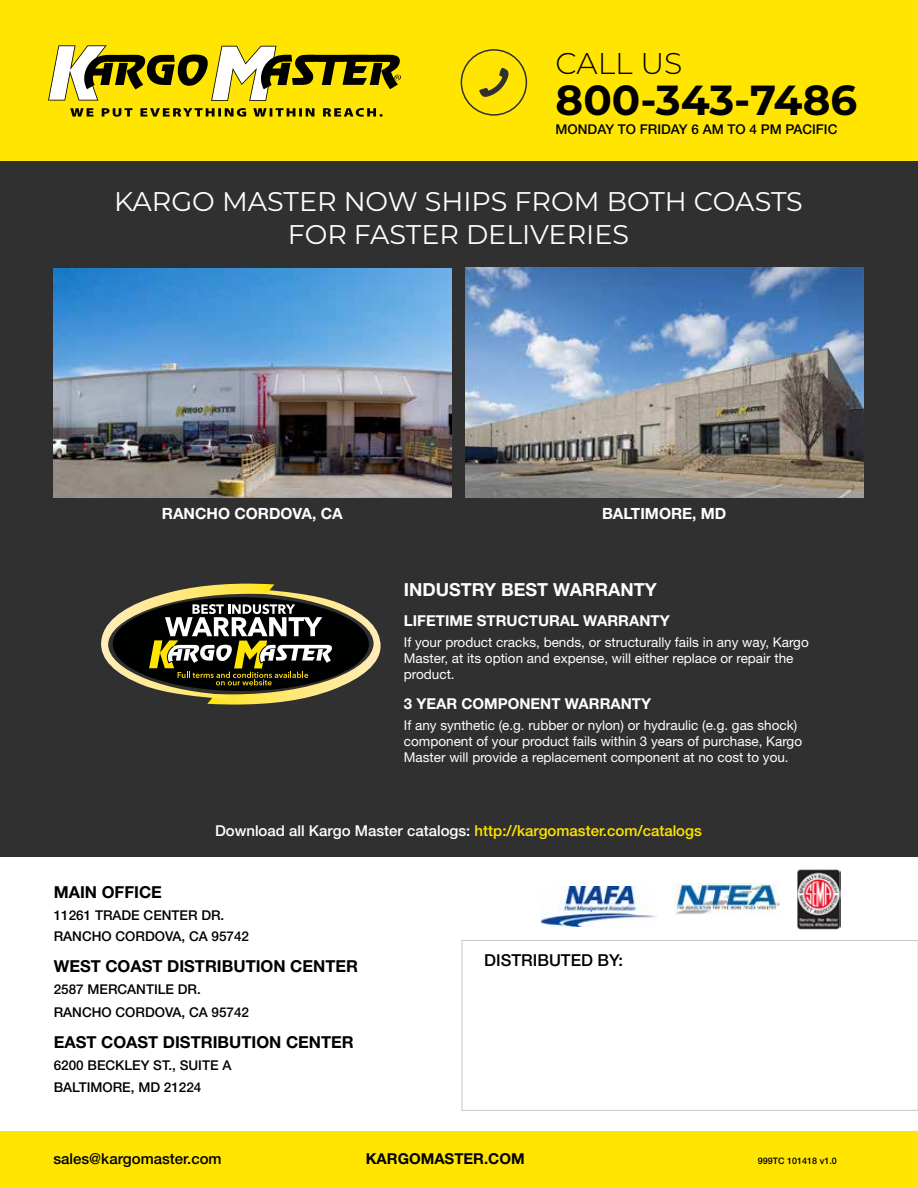
<style>
.page{position:relative;width:918px;height:1188px;background:#fff}
.page>*{position:absolute;margin:0;border:0;box-sizing:border-box;transform-origin:0 0}
.t1{font:700 42px "Montserrat";color:#000}
.t2{font:300 30px "Montserrat";color:#000}
.t3{font:27px/32.4px "Montserrat";color:#fff;text-align:center}
.t4{font:700 18px "Helvetica Neue LT Std";color:#fff}
.t5{font:700 16.5px "Helvetica Neue LT Std";color:#000}
.t6{font:500 16.5px "Helvetica Neue LT Std";color:#000}
.t7{font:700 15.45px "Helvetica Neue LT Std";color:#fff}
.t8{font:500 15px "Helvetica Neue LT Std";color:#fff}
.t9{font:700 15px "Helvetica Neue LT Std";color:#fff}
.t10{font:500 15px "Helvetica Neue LT Std";color:#000}
.t11{font:700 15px "Helvetica Neue LT Std";color:#000}
.t12{font:13.5px/16.2px "Helvetica Neue LT Std";color:#fff}
.t13{font:500 13.5px/22.5px "Helvetica Neue LT Std";color:#000}
.t14{font:500 9px "Helvetica Neue LT Std";color:#000}
.s1{color:#ffe500}
</style>
<div class="page">
<div style="left:462px;top:940px;width:456px;height:171px;border:1px solid #c7c8ca"></div>
<div style="left:0;top:161px;width:917px;height:696px;background:#313031"></div>
<div style="left:0;top:0;width:917px;height:161px;background:#ffe500"></div>
<img style="left:797px;top:869px;width:44px;height:60px">
<img style="left:674px;top:884px;width:106px;height:30px">
<img style="left:541px;top:886px;width:116px;height:41px">
<img style="left:53px;top:268px;width:398px;height:229px">
<img style="left:465px;top:267px;width:398px;height:230px">
<div style="left:461px;top:49px;width:66px;height:67px;border:2px solid #313031;border-radius:50%"></div>
<svg style="left:479px;top:67px;width:30px;height:30px"></svg>
<div style="left:0;top:1131px;width:917px;height:57px;background:#ffe500"></div>
<svg style="left:70px;top:108px;width:313px;height:9px"></svg>
<svg style="left:48px;top:45px;width:353px;height:56px"></svg>
<svg style="left:101px;top:584px;width:280px;height:121px"></svg>
<h2 class="t2" style="left:556px;top:43px;width:128px">CALL US</h2>
<h1 class="t1" style="left:556px;top:70px;width:303px">800-343-7486</h1>
<p class="t13" style="left:556px;top:118px;width:283px">MONDAY TO FRIDAY 6 AM TO 4 PM PACIFIC</p>
<h3 class="t3" style="left:114px;top:184px;width:690px">KARGO MASTER NOW SHIPS FROM BOTH COASTS<br>FOR FASTER DELIVERIES</h3>
<p class="t7" style="left:162px;top:504px;width:183px">RANCHO CORDOVA, CA</p>
<p class="t7" style="left:602px;top:503px;width:126px">BALTIMORE, MD</p>
<h3 class="t4" style="left:404px;top:579px;width:255px">INDUSTRY BEST WARRANTY</h3>
<p class="t9" style="left:404px;top:612px;width:267px">LIFETIME STRUCTURAL WARRANTY</p>
<p class="t12" style="left:404px;top:634px;width:406px">If your product cracks, bends, or structurally fails in any way, Kargo<br>Master, at its option and expense, will either replace or repair the product.</p>
<p class="t9" style="left:404px;top:694px;width:249px">3 YEAR COMPONENT WARRANTY</p>
<p class="t12" style="left:404px;top:716px;width:400px">If any synthetic (e.g. rubber or nylon) or hydraulic (e.g. gas shock) component of your product fails within 3 years of purchase, Kargo<br>Master will provide a replacement component at no cost to you.</p>
<p class="t8" style="left:215px;top:822px;width:488px">Download all Kargo Master catalogs: <span class="s1">http://kargomaster.com/catalogs</span></p>
<p class="t5" style="left:54px;top:882px;width:110px">MAIN OFFICE</p>
<p class="t13" style="left:54px;top:904px;width:197px;line-height:21.8px">11261 TRADE CENTER DR.<br>RANCHO CORDOVA, CA 95742</p>
<p class="t5" style="left:54px;top:956px;width:306px">WEST COAST DISTRIBUTION CENTER</p>
<p class="t13" style="left:54px;top:978px;width:197px">2587 MERCANTILE DR.<br>RANCHO CORDOVA, CA 95742</p>
<p class="t5" style="left:54px;top:1032px;width:302px">EAST COAST DISTRIBUTION CENTER</p>
<p class="t13" style="left:54px;top:1053px;width:179px">6200 BECKLEY ST., SUITE A<br>BALTIMORE, MD 21224</p>
<p class="t6" style="left:484px;top:950px;width:140px">DISTRIBUTED BY:</p>
<p class="t10" style="left:53px;top:1150px;width:170px">sales@kargomaster.com</p>
<p class="t11" style="left:366px;top:1150px;width:160px">KARGOMASTER.COM</p>
<p class="t14" style="left:758px;top:1156px;width:81px">999TC 101418 v1.0</p>
</div>
